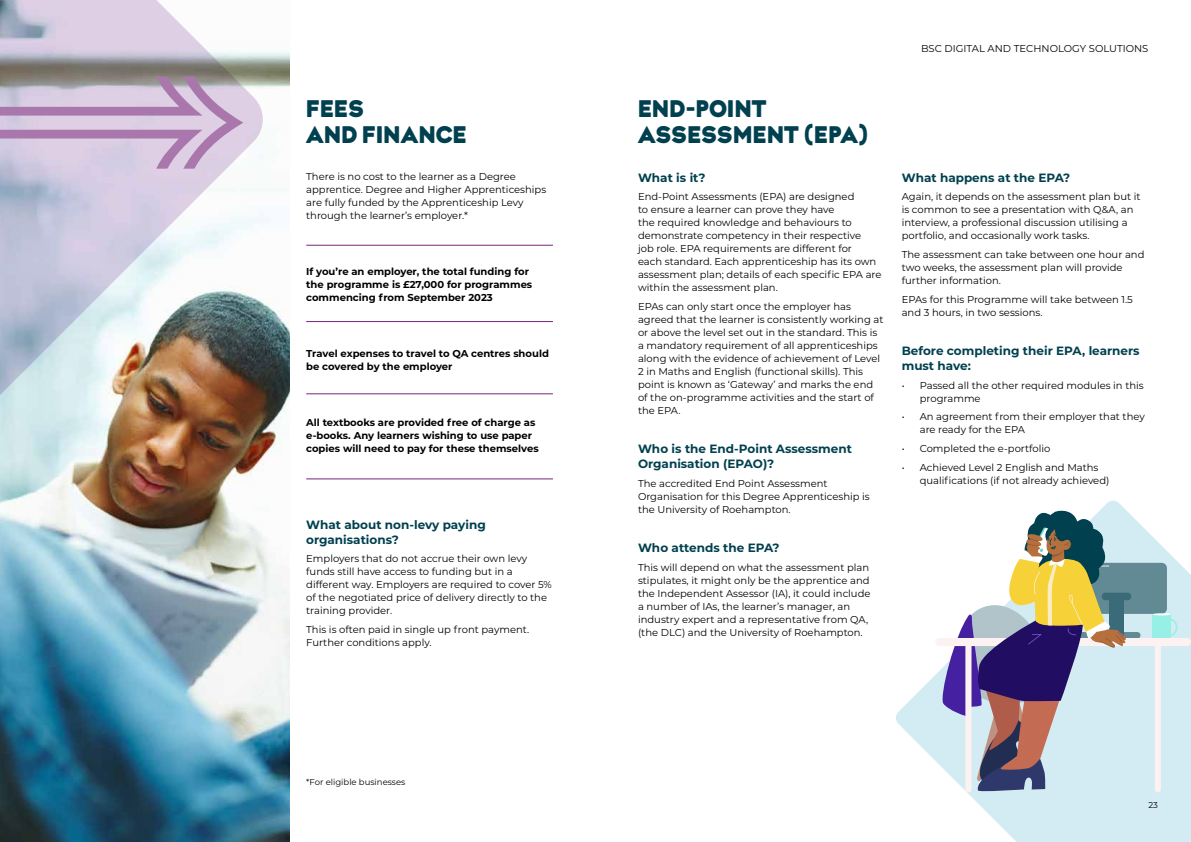
<style>
.page{position:relative;width:1191px;height:842px;background:#fff}
.page>*{position:absolute;margin:0;border:0;box-sizing:border-box;transform-origin:0 0}
.t1{font:24px/26px "Krana Fat B";letter-spacing:.02em;color:#00404f}
.t2{font:700 12px/15px "Montserrat";color:#00404f}
.t3{font:10px/13px "Montserrat";color:#000}
.t4{font:700 10px/13px "Montserrat";color:#000}
.t5{font:8.5px "Montserrat";color:#000}
</style>
<div class="page">
<svg style="left:896px;top:500px;width:295px;height:342px;fill:#d3ebf3"></svg>
<img style="left:0;top:51px;width:289px;height:791px">
<div style="left:1077px;top:632px;width:63px;height:7px;background:#618a94;border-radius:3px"></div>
<div style="left:1066px;top:563px;width:101px;height:51px;background:#618a94;border-radius:5px"></div>
<div style="left:1101px;top:593px;width:30px;height:7px;background:#3b6b78;border-radius:4px"></div>
<svg style="left:1152px;top:613px;width:25px;height:179px"></svg>
<div style="left:935px;top:638px;width:256px;height:8px;background:#fcf2f2;border-radius:4px"></div>
<svg style="left:939px;top:510px;width:187px;height:282px"></svg>
<img style="left:0;top:0;width:266px;height:448px">
<svg style="left:0;top:76px;width:243px;height:93px;background:#c7b2cc"></svg>
<hr style="left:306px;top:245px;width:247px;height:1px;background:#7a227c">
<hr style="left:306px;top:321px;width:247px;height:1px;background:#7a227c">
<hr style="left:306px;top:393px;width:247px;height:1px;background:#7a227c">
<hr style="left:306px;top:478px;width:247px;height:1px;background:#7a227c">
<h1 class="t1" style="left:306px;top:96px;width:162px">FEES<br>AND FINANCE</h1>
<p class="t3" style="left:306px;top:169px;width:241px">There is no cost to the learner as a Degree apprentice. Degree and Higher Apprenticeships are fully funded by the Apprenticeship Levy through the learner’s employer.*</p>
<p class="t4" style="left:306px;top:264px;width:227px">If you’re an employer, the total funding for the programme is £27,000 for programmes commencing from September 2023</p>
<p class="t4" style="left:306px;top:346px;width:244px">Travel expenses to travel to QA centres should be covered by the employer</p>
<p class="t4" style="left:306px;top:415px;width:234px">All textbooks are provided free of charge as e-books. Any learners wishing to use paper copies will need to pay for these themselves</p>
<p class="t2" style="left:306px;top:516px;width:181px">What about non-levy paying organisations?</p>
<p class="t3" style="left:306px;top:552px;width:247px">Employers that do not accrue their own levy funds still have access to funding but in a different way. Employers are required to cover 5% of the negotiated price of delivery directly to the training provider.</p>
<p class="t3" style="left:306px;top:622px;width:224px">This is often paid in single up front payment.<br>Further conditions apply.</p>
<p class="t5" style="left:306px;top:776px;width:101px">*For eligible businesses</p>
<p class="t3" style="left:921px;top:42px;width:229px">BSC DIGITAL AND TECHNOLOGY SOLUTIONS</p>
<h1 class="t1" style="left:638px;top:96px;width:232px">END-POINT<br>ASSESSMENT (EPA)</h1>
<p class="t2" style="left:638px;top:169px;width:69px">What is it?</p>
<p class="t3" style="left:638px;top:190px;width:245px">End-Point Assessments (EPA) are designed<br>to ensure a learner can prove they have<br>the required knowledge and behaviours to demonstrate competency in their respective<br>job role. EPA requirements are different for<br>each standard. Each apprenticeship has its own assessment plan; details of each specific EPA are within the assessment plan.</p>
<p class="t3" style="left:638px;top:300px;width:247px">EPAs can only start once the employer has agreed that the learner is consistently working at or above the level set out in the standard. This is a mandatory requirement of all apprenticeships along with the evidence of achievement of Level 2 in Maths and English (functional skills). This point is known as ‘Gateway’ and marks the end of the on-programme activities and the start of the EPA.</p>
<p class="t2" style="left:638px;top:441px;width:215px">Who is the End-Point Assessment<br>Organisation (EPAO)?</p>
<p class="t3" style="left:638px;top:477px;width:233px">The accredited End Point Assessment<br>Organisation for this Degree Apprenticeship is the University of Roehampton.</p>
<p class="t2" style="left:638px;top:540px;width:143px">Who attends the EPA?</p>
<p class="t3" style="left:638px;top:561px;width:234px">This will depend on what the assessment plan stipulates, it might only be the apprentice and the Independent Assessor (IA), it could include a number of IAs, the learner’s manager, an industry expert and a representative from QA, (the DLC) and the University of Roehampton.</p>
<p class="t2" style="left:901px;top:169px;width:170px">What happens at the EPA?</p>
<p class="t3" style="left:901px;top:190px;width:240px">Again, it depends on the assessment plan but it is common to see a presentation with Q&amp;A, an interview, a professional discussion utilising a portfolio, and occasionally work tasks.</p>
<p class="t3" style="left:901px;top:248px;width:244px">The assessment can take between one hour and two weeks, the assessment plan will provide further information.</p>
<p class="t3" style="left:901px;top:292px;width:233px">EPAs for this Programme will take between 1.5 and 3 hours, in two sessions.</p>
<p class="t2" style="left:901px;top:343px;width:239px">Before completing their EPA, learners must have:</p>
<p class="t3" style="left:919px;top:378px;width:225px;text-indent:-18px">• Passed all the other required modules in this programme</p>
<p class="t3" style="left:919px;top:410px;width:226px;text-indent:-18px">• An agreement from their employer that they are ready for the EPA</p>
<p class="t3" style="left:901px;top:442px;width:150px">• Completed the e-portfolio</p>
<p class="t3" style="left:919px;top:460px;width:191px;text-indent:-18px">• Achieved Level 2 English and Maths qualifications (if not already achieved)</p>
<p class="t5" style="left:1148px;top:799px;width:11px">23</p>
</div>
